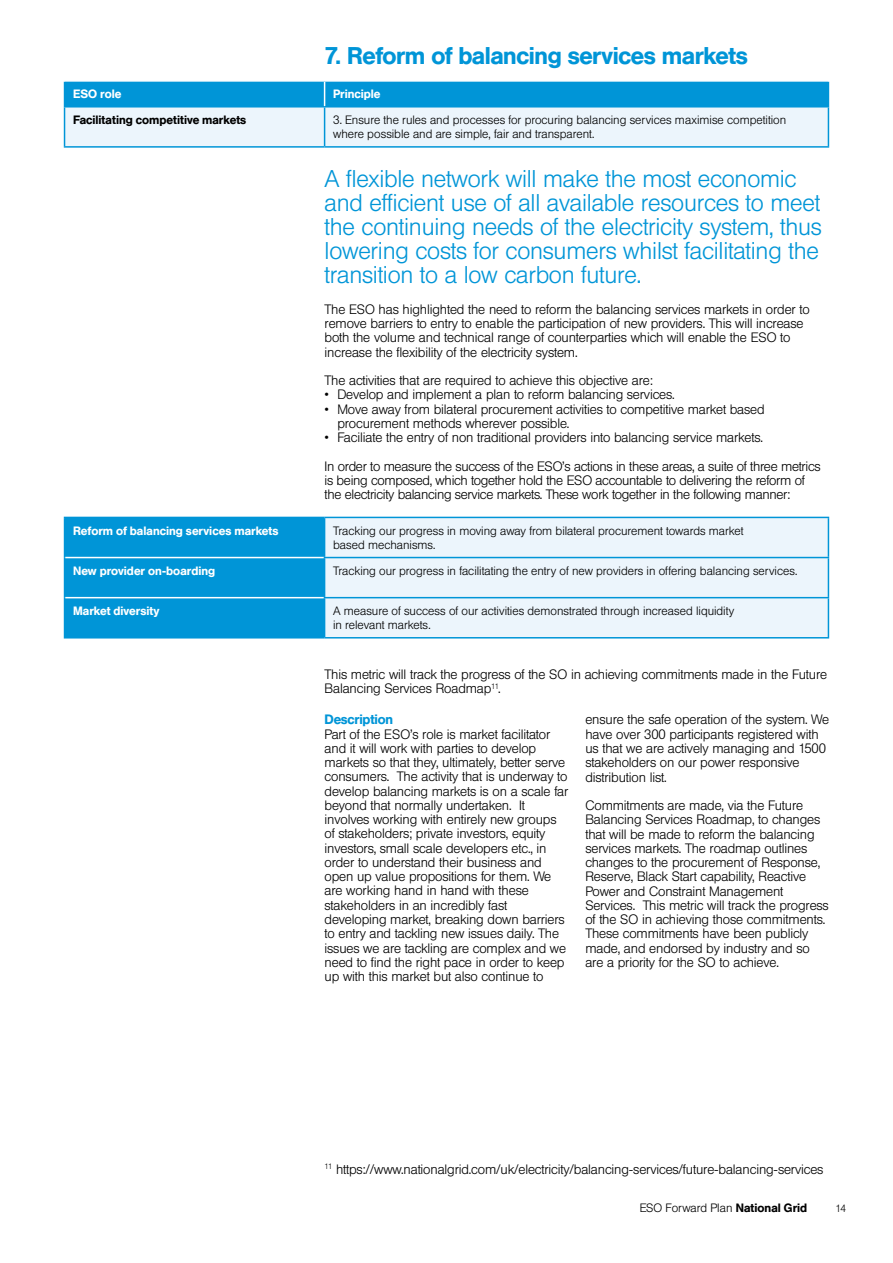
<style>
.page{position:relative;width:893px;height:1263px;background:#fff}
.page>*{position:absolute;margin:0;border:0;box-sizing:border-box;transform-origin:0 0}
.t1{font:300 24px/24px "Helvetica BQ";letter-spacing:-.01em;color:#0095d7}
.t2{font:500 24px "Helvetica BQ";letter-spacing:-.01em;color:#0095d7}
.t3{font:300 13.5px/14.2px "Helvetica BQ";letter-spacing:-.01em;color:#000}
.t4{font:500 13.5px "Helvetica BQ";letter-spacing:-.01em;color:#0095d7}
.t5{font:300 12px/14.2px "Helvetica BQ";color:#000}
.t6{font:500 12px "Helvetica BQ";letter-spacing:.005em;color:#fff}
.t7{font:500 12px "Helvetica BQ";letter-spacing:.005em;color:#000}
.t8{font:300 10.5px "Helvetica BQ";color:#000}
.s1{font-weight:500}
</style>
<div class="page">
<svg style="left:64px;top:81px;width:765px;height:65px;background:#90cfed"></svg>
<hr style="left:325px;top:80px;width:504px;height:2px;background:#fff">
<hr style="left:64px;top:108px;width:1px;height:38px;background:#0095d7">
<hr style="left:64px;top:106px;width:261px;height:2px;background:#0095d7">
<hr style="left:64px;top:146px;width:261px;height:2px;background:#0095d7">
<hr style="left:324px;top:108px;width:1px;height:38px;background:#0095d7">
<hr style="left:828px;top:108px;width:1px;height:38px;background:#0095d7">
<hr style="left:325px;top:106px;width:504px;height:2px;background:#0095d7">
<hr style="left:325px;top:146px;width:504px;height:2px;background:#0095d7">
<div style="left:65px;top:518px;width:259px;height:119px;background:#0095d7"></div>
<div style="left:325px;top:518px;width:503px;height:119px;background:#ecf5fc"></div>
<hr style="left:64px;top:518px;width:1px;height:39px;background:#0095d7">
<hr style="left:64px;top:517px;width:261px;height:1px;background:#0095d7">
<hr style="left:324px;top:518px;width:1px;height:39px;background:#0095d7">
<hr style="left:828px;top:518px;width:1px;height:39px;background:#0095d7">
<hr style="left:325px;top:517px;width:504px;height:1px;background:#0095d7">
<hr style="left:64px;top:557px;width:1px;height:41px;background:#0095d7">
<hr style="left:65px;top:557px;width:259px;height:1px;background:#fff">
<hr style="left:324px;top:558px;width:1px;height:39px;background:#0095d7">
<hr style="left:828px;top:558px;width:1px;height:39px;background:#0095d7">
<hr style="left:324px;top:557px;width:505px;height:1px;background:#0095d7">
<hr style="left:64px;top:598px;width:1px;height:39px;background:#0095d7">
<hr style="left:65px;top:597px;width:259px;height:1px;background:#fff">
<hr style="left:64px;top:637px;width:261px;height:1px;background:#0095d7">
<hr style="left:324px;top:598px;width:1px;height:39px;background:#0095d7">
<hr style="left:828px;top:598px;width:1px;height:39px;background:#0095d7">
<hr style="left:324px;top:597px;width:505px;height:1px;background:#0095d7">
<hr style="left:325px;top:637px;width:504px;height:1px;background:#0095d7">
<h1 class="t2" style="left:325px;top:42px;width:425px">7. Reform of balancing services markets</h1>
<p class="t6" style="left:73px;top:87px;width:50px">ESO role</p>
<p class="t6" style="left:333px;top:87px;width:49px">Principle</p>
<p class="t7" style="left:73px;top:113px;width:175px">Facilitating competitive markets</p>
<p class="t5" style="left:333px;top:113px;width:455px">3. Ensure the rules and processes for procuring balancing services maximise competition where possible and are simple, fair and transparent.</p>
<p class="t1" style="left:325px;top:167px;width:499px">A flexible network will make the most economic and efficient use of all available resources to meet the continuing needs of the electricity system, thus lowering costs for consumers whilst facilitating the transition to a low carbon future.</p>
<p class="t3" style="left:325px;top:302px;width:487px">The ESO has highlighted the need to reform the balancing services markets in order to remove barriers to entry to enable the participation of new providers. This will increase both the volume and technical range of counterparties which will enable the ESO to increase the flexibility of the electricity system.</p>
<p class="t3" style="left:325px;top:374px;width:330px">The activities that are required to achieve this objective are:</p>
<p class="t3" style="left:325px;top:388px;width:352px">• Develop and implement a plan to reform balancing services.</p>
<p class="t3" style="left:337px;top:402px;width:429px;text-indent:-13px">• Move away from bilateral procurement activities to competitive market based procurement methods wherever possible.</p>
<p class="t3" style="left:325px;top:424px;width:498px;line-height:28.5px">• Faciliate the entry of non traditional providers into balancing service markets.<br>In order to measure the success of the ESO’s actions in these areas, a suite of three metrics</p>
<p class="t3" style="left:325px;top:473px;width:482px">is being composed, which together hold the ESO accountable to delivering the reform of the electricity balancing service markets. These work together in the following manner:</p>
<p class="t6" style="left:73px;top:524px;width:207px">Reform of balancing services markets</p>
<p class="t5" style="left:333px;top:524px;width:412px">Tracking our progress in moving away from bilateral procurement towards market based mechanisms.</p>
<p class="t6" style="left:73px;top:564px;width:144px">New provider on-boarding</p>
<p class="t5" style="left:333px;top:564px;width:466px">Tracking our progress in facilitating the entry of new providers in offering balancing services.</p>
<p class="t6" style="left:73px;top:604px;width:88px">Market diversity</p>
<p class="t5" style="left:333px;top:604px;width:403px">A measure of success of our activities demonstrated through increased liquidity in relevant markets.</p>
<p class="t3" style="left:325px;top:667px;width:504px">This metric will track the progress of the SO in achieving commitments made in the Future<br>Balancing Services Roadmap<sup>11</sup>.</p>
<p class="t4" style="left:325px;top:712px;width:70px">Description</p>
<p class="t3" style="left:325px;top:727px;width:245px">Part of the ESO’s role is market facilitator and it will work with parties to develop markets so that they, ultimately, better serve consumers. The activity that is underway to develop balancing markets is on a scale far beyond that normally undertaken. It involves working with entirely new groups of stakeholders; private investors, equity investors, small scale developers etc., in order to understand their business and open up value propositions for them. We are working hand in hand with these stakeholders in an incredibly fast developing market, breaking down barriers to entry and tackling new issues daily. The issues we are tackling are complex and we need to find the right pace in order to keep up with this market but also continue to</p>
<p class="t3" style="left:585px;top:713px;width:245px">ensure the safe operation of the system. We have over 300 participants registered with us that we are actively managing and 1500 stakeholders on our power responsive distribution list.</p>
<p class="t3" style="left:585px;top:798px;width:245px">Commitments are made, via the Future Balancing Services Roadmap, to changes that will be made to reform the balancing services markets. The roadmap outlines changes to the procurement of Response, Reserve, Black Start capability, Reactive Power and Constraint Management Services. This metric will track the progress of the SO in achieving those commitments.<br>These commitments have been publicly made, and endorsed by industry and so are a priority for the SO to achieve.</p>
<p class="t3" style="left:325px;top:1162px;width:500px"><sup>11</sup> https://www.nationalgrid.com/uk/electricity/balancing-services/future-balancing-services</p>
<p class="t5" style="left:640px;top:1201px;width:169px">ESO Forward Plan <span class="s1">National Grid</span></p>
<p class="t8" style="left:835px;top:1202px;width:12px">14</p>
</div>
